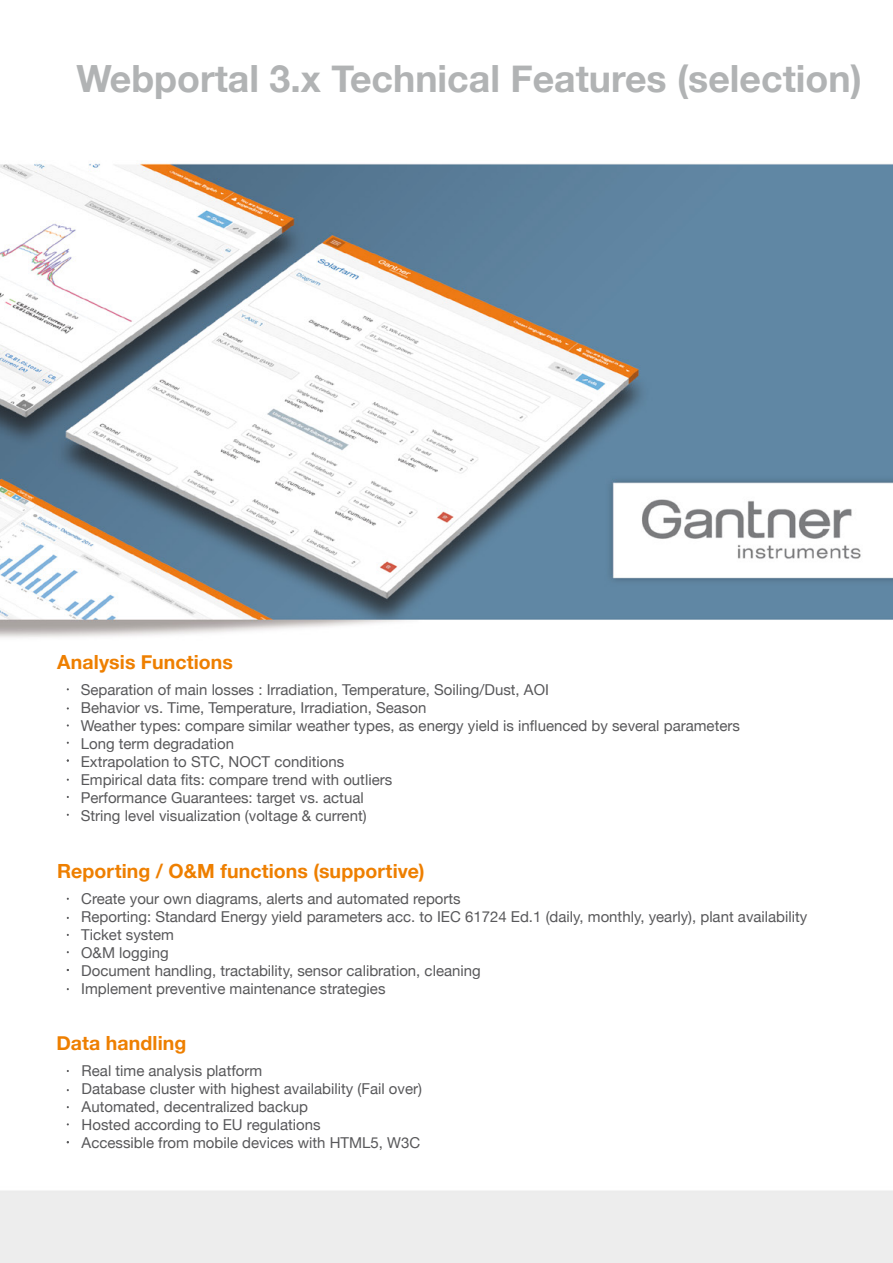
<style>
.page{position:relative;width:893px;height:1263px;background:#fff}
.page>*{position:absolute;margin:0;border:0;box-sizing:border-box;transform-origin:0 0}
.t1{font:700 37.5px "Helvetica Neue";color:#b1b3b4}
.t2{font:700 19.5px "Helvetica Neue";letter-spacing:.005em;color:#ee7f00}
.t3{font:15px/18px "Helvetica Neue";color:#58585a}
</style>
<div class="page">
<img style="left:0;top:162px;width:893px;height:1101px">
<h1 class="t1" style="left:77px;top:55px;width:787px">Webportal 3.x Technical Features (selection)</h1>
<h2 class="t2" style="left:57px;top:650px;width:177px">Analysis Functions</h2>
<p class="t3" style="left:81px;top:680px;width:661px">Separation of main losses : Irradiation, Temperature, Soiling/Dust, AOI<br>Behavior vs. Time, Temperature, Irradiation, Season<br>Weather types: compare similar weather types, as energy yield is influenced by several parameters Long term degradation<br>Extrapolation to STC, NOCT conditions<br>Empirical data fits: compare trend with outliers<br>Performance Guarantees: target vs. actual<br>String level visualization (voltage &amp; current)</p>
<h2 class="t2" style="left:57px;top:859px;width:369px">Reporting / O&amp;M functions (supportive)</h2>
<p class="t3" style="left:81px;top:889px;width:728px">Create your own diagrams, alerts and automated reports<br>Reporting: Standard Energy yield parameters acc. to IEC 61724 Ed.1 (daily, monthly, yearly), plant availability Ticket system<br>O&amp;M logging<br>Document handling, tractability, sensor calibration, cleaning<br>Implement preventive maintenance strategies</p>
<h2 class="t2" style="left:56px;top:1031px;width:132px">Data handling</h2>
<p class="t3" style="left:82px;top:1062px;width:342px">Real time analysis platform<br>Database cluster with highest availability (Fail over)<br>Automated, decentralized backup<br>Hosted according to EU regulations<br>Accessible from mobile devices with HTML5, W3C</p>
</div>
